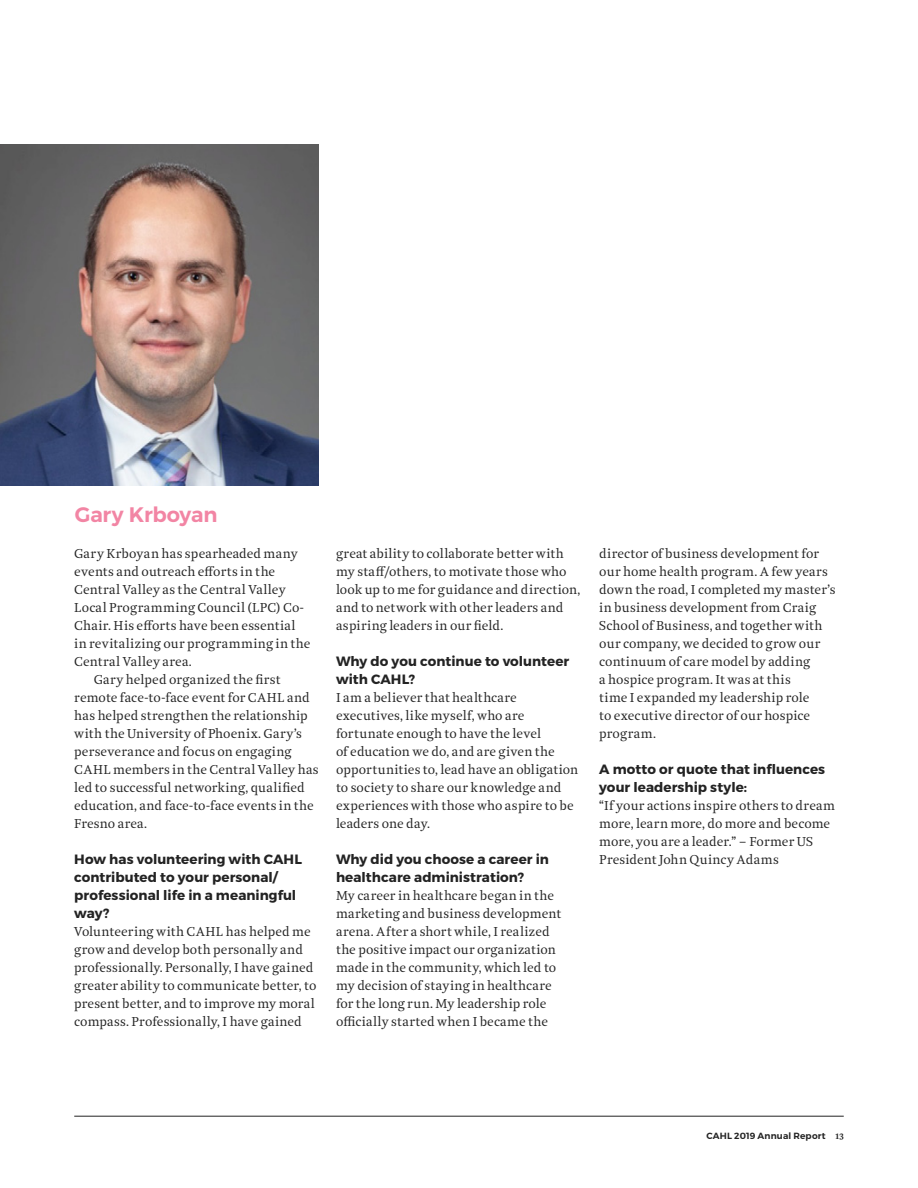
<style>
.page{position:relative;width:918px;height:1188px;background:#fff}
.page>*{position:absolute;margin:0;border:0;box-sizing:border-box;transform-origin:0 0}
.t1{font:600 21px "Montserrat";letter-spacing:-.01em;color:#f285a4}
.t2{font:13.5px/18px "Brenta";letter-spacing:.01em;color:#232323}
.t3{font:700 13.5px/18px "Montserrat";letter-spacing:.005em;color:#232323}
.t4{font:13.5px "Brenta";letter-spacing:.03em;color:#232323}
.t5{font:600 9px "Montserrat";letter-spacing:.015em;color:#232323}
.s1{font-family:"Brenta";font-weight:700}
</style>
<div class="page">
<hr style="left:74px;top:1116px;width:770px;height:1px;background:#232323">
<img style="left:0;top:144px;width:319px;height:342px">
<h1 class="t1" style="left:75px;top:502px;width:144px">Gary Krboyan</h1>
<p class="t2" style="left:74px;top:545px;width:225px">Gary Krboyan has spearheaded many</p>
<p class="t2" style="left:74px;top:563px;width:202px">events and outreach efforts in the</p>
<p class="t2" style="left:74px;top:581px;width:213px">Central Valley as the Central Valley</p>
<p class="t2" style="left:74px;top:599px;width:232px">Local Programming Council (LPC) Co-</p>
<p class="t2" style="left:74px;top:617px;width:223px">Chair. His efforts have been essential</p>
<p class="t4" style="left:74px;top:636px;width:238px">in revitalizing our programming in the</p>
<p class="t2" style="left:74px;top:653px;width:119px">Central Valley area.</p>
<p class="t2" style="left:94px;top:671px;width:189px">Gary helped organized the first</p>
<p class="t2" style="left:74px;top:689px;width:237px">remote face-to-face event for CAHL and</p>
<p class="t2" style="left:74px;top:707px;width:235px">has helped strengthen the relationship</p>
<p class="t2" style="left:74px;top:725px;width:229px">with the University of Phoenix. Gary’s</p>
<p class="t2" style="left:74px;top:743px;width:219px">perseverance and focus on engaging</p>
<p class="t2" style="left:74px;top:761px;width:246px">CAHL members in the Central Valley has</p>
<p class="t2" style="left:74px;top:779px;width:232px">led to successful networking, qualified</p>
<p class="t2" style="left:74px;top:797px;width:241px">education, and face-to-face events in the</p>
<p class="t2" style="left:74px;top:815px;width:74px">Fresno area.</p>
<p class="t3" style="left:74px;top:850px;width:229px">How has volunteering with CAHL contributed to your personal/ professional life in a meaningful way?</p>
<p class="t2" style="left:74px;top:923px;width:244px">Volunteering with CAHL has helped me grow and develop both personally and professionally. Personally, I have gained greater ability to communicate better, to present better, and to improve my moral compass. Professionally, I have gained</p>
<p class="t2" style="left:336px;top:544px;width:246px">great ability to collaborate better with my staff/others, to motivate those who look up to me for guidance and direction, and to network with other leaders and aspiring leaders in our field.</p>
<p class="t3" style="left:336px;top:652px;width:235px">Why do you continue to volunteer with CAHL?</p>
<p class="t2" style="left:336px;top:688px;width:244px">I am a believer that healthcare executives, like myself, who are fortunate enough to have the level<br>of education we do, and are given the opportunities to, lead have an obligation to society to share our knowledge and experiences with those who aspire to be leaders one day.</p>
<p class="t3" style="left:336px;top:850px;width:215px">Why did you choose a career in healthcare administration?</p>
<p class="t2" style="left:336px;top:886px;width:227px">My career in healthcare began in the marketing and business development arena. After a short while, I realized the positive impact our organization made in the community, which led to my decision of staying in healthcare for the long run. My leadership role officially started when I became the</p>
<p class="t2" style="left:599px;top:545px;width:238px">director of business development for our home health program. A few years down the road, I completed my master’s in business development from Craig School of Business, and together with our company, we decided to grow our continuum of care model by adding<br>a hospice program. It was at this<br>time I expanded my leadership role<br>to executive director of our hospice program.</p>
<p class="t3" style="left:599px;top:760px;width:227px">A motto or quote that influences your leadership style:</p>
<p class="t2" style="left:599px;top:797px;width:237px">“If your actions inspire others to dream more, learn more, do more and become more, you are a leader.” – Former US President John Quincy Adams</p>
<p class="t5" style="left:706px;top:1130px;width:139px">CAHL 2019 Annual Report <span class="s1">13</span></p>
</div>
